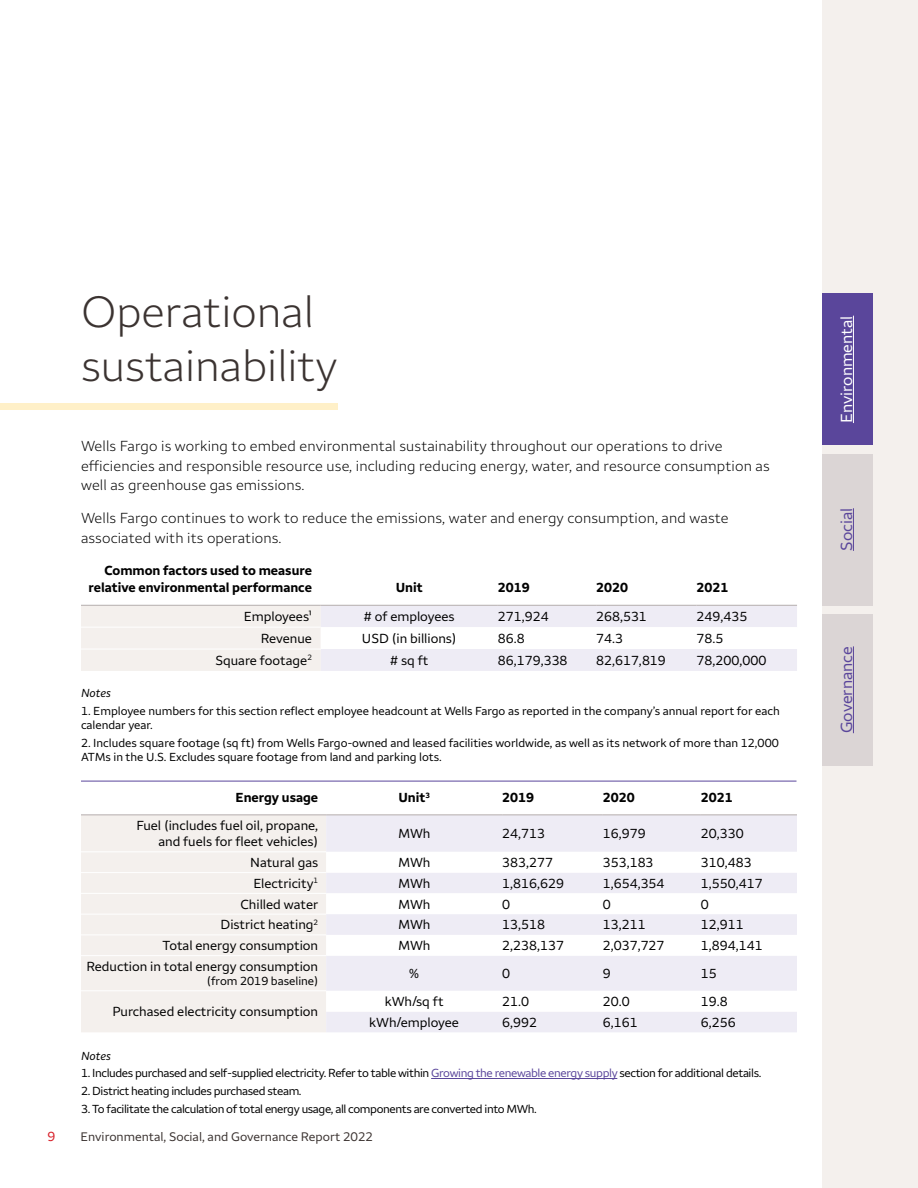
<style>
.page{position:relative;width:918px;height:1188px;background:#fff}
.page>*{position:absolute;margin:0;border:0;box-sizing:border-box;transform-origin:0 0}
.t1{font:300 45px/54px "Wells Fargo Sans";color:#3b3331}
.t2{font:16.5px "Wells Fargo Sans";color:#5a469b}
.t3{font:16.5px "Wells Fargo Sans";color:#fff}
.t4{font:300 15px/19.5px "Wells Fargo Sans";letter-spacing:.01em;color:#000}
.t5{font:13.5px/16.2px "Wells Fargo Sans";color:#000;text-align:right}
.t6{font:700 13.5px/16.2px "Wells Fargo Sans";color:#000;text-align:right}
.t7{font:13.5px "Wells Fargo Sans";color:#d71e28}
.t8{font:12.75px "Wells Fargo Sans";color:#3b3331}
.t9{font:12px/14.4px "Wells Fargo Sans";letter-spacing:-.005em;color:#000}
.t10{font:12px "Wells Fargo Sans";letter-spacing:-.03em;color:#000}
.t11{font:italic 12px "Wells Fargo Sans";color:#000}
.s1{color:#5a469b}
</style>
<div class="page">
<div style="left:822px;top:0;width:96px;height:1188px;background:#f4f0ed"></div>
<div style="left:822px;top:294px;width:50px;height:151px;background:#5a469b"></div>
<div style="left:822px;top:454px;width:50px;height:151px;background:#dbd5d5"></div>
<div style="left:822px;top:614px;width:50px;height:151px;background:#dbd5d5"></div>
<hr style="left:853px;top:316px;width:1px;height:107px;background:#fff">
<hr style="left:853px;top:508px;width:1px;height:43px;background:#5a469b">
<hr style="left:853px;top:646px;width:1px;height:87px;background:#5a469b">
<svg style="left:81px;top:606px;width:716px;height:65px"></svg>
<hr style="left:321px;top:605px;width:177px;height:1px;background:#b5adad">
<hr style="left:498px;top:605px;width:98px;height:1px;background:#b5adad">
<hr style="left:596px;top:605px;width:101px;height:1px;background:#b5adad">
<hr style="left:697px;top:605px;width:100px;height:1px;background:#b5adad">
<hr style="left:81px;top:605px;width:240px;height:1px;background:#b5adad">
<hr style="left:81px;top:627px;width:240px;height:1px;background:#fff">
<hr style="left:81px;top:649px;width:240px;height:1px;background:#fff">
<div style="left:81px;top:816px;width:245px;height:216px;background:#f4f0ed"></div>
<div style="left:326px;top:816px;width:471px;height:216px;background:#eeecf5"></div>
<svg style="left:326px;top:852px;width:471px;height:160px"></svg>
<hr style="left:326px;top:815px;width:176px;height:1px;background:#b5adad">
<hr style="left:502px;top:815px;width:101px;height:1px;background:#b5adad">
<hr style="left:603px;top:815px;width:98px;height:1px;background:#b5adad">
<hr style="left:701px;top:815px;width:96px;height:1px;background:#b5adad">
<hr style="left:81px;top:815px;width:245px;height:1px;background:#b5adad">
<hr style="left:81px;top:851px;width:245px;height:1px;background:#fff">
<hr style="left:81px;top:872px;width:245px;height:1px;background:#fff">
<hr style="left:81px;top:893px;width:245px;height:1px;background:#fff">
<hr style="left:81px;top:914px;width:245px;height:1px;background:#fff">
<hr style="left:81px;top:935px;width:245px;height:1px;background:#fff">
<hr style="left:81px;top:955px;width:245px;height:1px;background:#fff">
<hr style="left:81px;top:990px;width:245px;height:1px;background:#fff">
<hr style="left:431px;top:1078px;width:186px;height:1px;background:#5a469b">
<hr style="left:81px;top:781px;width:715px;height:1px;background:#5a469b">
<div style="left:0;top:403px;width:337px;height:7px;background:#fff0c8"></div>
<h3 class="t1" style="left:81px;top:285px;width:258px">Operational sustainability</h3>
<p class="t4" style="left:81px;top:436px;width:690px">Wells Fargo is working to embed environmental sustainability throughout our operations to drive efficiencies and responsible resource use, including reducing energy, water, and resource consumption as well as greenhouse gas emissions.</p>
<p class="t4" style="left:81px;top:508px;width:649px">Wells Fargo continues to work to reduce the emissions, water and energy consumption, and waste associated with its operations.</p>
<p class="t6" style="left:88px;top:563px;width:225px">Common factors used to measure relative environmental performance</p>
<p class="t6" style="left:396px;top:579px;width:29px">Unit</p>
<p class="t6" style="left:498px;top:579px;width:33px">2019</p>
<p class="t6" style="left:596px;top:579px;width:33px">2020</p>
<p class="t6" style="left:697px;top:579px;width:33px">2021</p>
<p class="t5" style="left:244px;top:608px;width:70px">Employees¹</p>
<p class="t5" style="left:364px;top:608px;width:92px"># of employees</p>
<p class="t5" style="left:498px;top:608px;width:52px">271,924</p>
<p class="t5" style="left:596px;top:608px;width:52px">268,531</p>
<p class="t5" style="left:697px;top:608px;width:52px">249,435</p>
<p class="t5" style="left:261px;top:630px;width:53px">Revenue</p>
<p class="t5" style="left:362px;top:630px;width:96px">USD (in billions)</p>
<p class="t5" style="left:498px;top:630px;width:28px">86.8</p>
<p class="t5" style="left:596px;top:630px;width:28px">74.3</p>
<p class="t5" style="left:697px;top:630px;width:28px">78.5</p>
<p class="t5" style="left:215px;top:652px;width:98px">Square footage<sup>2</sup></p>
<p class="t5" style="left:390px;top:652px;width:40px"># sq ft</p>
<p class="t5" style="left:498px;top:652px;width:71px">86,179,338</p>
<p class="t5" style="left:596px;top:652px;width:71px">82,617,819</p>
<p class="t5" style="left:697px;top:652px;width:71px">78,200,000</p>
<p class="t11" style="left:81px;top:686px;width:31px">Notes</p>
<p class="t9" style="left:81px;top:703px;width:700px">1. Employee numbers for this section reflect employee headcount at Wells Fargo as reported in the company’s annual report for each calendar year.</p>
<p class="t9" style="left:81px;top:735px;width:699px">2. Includes square footage (sq ft) from Wells Fargo-owned and leased facilities worldwide, as well as its network of more than 12,000<br>ATMs in the U.S. Excludes square footage from land and parking lots.</p>
<p class="t6" style="left:236px;top:790px;width:84px">Energy usage</p>
<p class="t6" style="left:398px;top:790px;width:33px">Unit<sup>3</sup></p>
<p class="t6" style="left:502px;top:790px;width:33px">2019</p>
<p class="t6" style="left:603px;top:790px;width:33px">2020</p>
<p class="t6" style="left:701px;top:790px;width:33px">2021</p>
<p class="t5" style="left:136px;top:817px;width:183px">Fuel (includes fuel oil, propane, and fuels for fleet vehicles)</p>
<p class="t5" style="left:398px;top:826px;width:34px">MWh</p>
<p class="t5" style="left:502px;top:826px;width:44px">24,713</p>
<p class="t5" style="left:603px;top:826px;width:44px">16,979</p>
<p class="t5" style="left:701px;top:826px;width:44px">20,330</p>
<p class="t5" style="left:250px;top:854px;width:70px">Natural gas</p>
<p class="t5" style="left:398px;top:854px;width:34px">MWh</p>
<p class="t5" style="left:502px;top:854px;width:52px">383,277</p>
<p class="t5" style="left:603px;top:854px;width:52px">353,183</p>
<p class="t5" style="left:701px;top:854px;width:52px">310,483</p>
<p class="t5" style="left:253px;top:875px;width:66px">Electricity<sup>1</sup></p>
<p class="t5" style="left:398px;top:875px;width:34px">MWh</p>
<p class="t5" style="left:502px;top:875px;width:63px">1,816,629</p>
<p class="t5" style="left:603px;top:875px;width:63px">1,654,354</p>
<p class="t5" style="left:701px;top:875px;width:63px">1,550,417</p>
<p class="t5" style="left:240px;top:896px;width:79px">Chilled water</p>
<p class="t5" style="left:398px;top:896px;width:34px">MWh</p>
<p class="t5" style="left:502px;top:896px;width:9px">0</p>
<p class="t5" style="left:603px;top:896px;width:9px">0</p>
<p class="t5" style="left:701px;top:896px;width:9px">0</p>
<p class="t5" style="left:221px;top:917px;width:99px">District heating<sup>2</sup></p>
<p class="t5" style="left:398px;top:917px;width:34px">MWh</p>
<p class="t5" style="left:502px;top:917px;width:44px">13,518</p>
<p class="t5" style="left:603px;top:917px;width:44px">13,211</p>
<p class="t5" style="left:701px;top:917px;width:44px">12,911</p>
<p class="t5" style="left:162px;top:938px;width:157px">Total energy consumption</p>
<p class="t5" style="left:398px;top:938px;width:34px">MWh</p>
<p class="t5" style="left:502px;top:938px;width:63px">2,238,137</p>
<p class="t5" style="left:603px;top:938px;width:63px">2,037,727</p>
<p class="t5" style="left:701px;top:938px;width:63px">1,894,141</p>
<p class="t5" style="left:87px;top:958px;width:233px">Reduction in total energy consumption</p>
<p class="t9" style="left:207px;top:974px;width:113px">(from 2019 baseline)</p>
<p class="t5" style="left:409px;top:965px;width:11px">%</p>
<p class="t5" style="left:502px;top:965px;width:9px">0</p>
<p class="t5" style="left:603px;top:965px;width:9px">9</p>
<p class="t5" style="left:701px;top:965px;width:17px">15</p>
<p class="t5" style="left:112px;top:1004px;width:207px">Purchased electricity consumption</p>
<p class="t5" style="left:385px;top:993px;width:60px">kWh/sq ft</p>
<p class="t5" style="left:502px;top:993px;width:28px">21.0</p>
<p class="t5" style="left:603px;top:993px;width:28px">20.0</p>
<p class="t5" style="left:701px;top:993px;width:28px">19.8</p>
<p class="t5" style="left:369px;top:1014px;width:91px">kWh/employee</p>
<p class="t5" style="left:502px;top:1014px;width:36px">6,992</p>
<p class="t5" style="left:603px;top:1014px;width:36px">6,161</p>
<p class="t5" style="left:701px;top:1014px;width:36px">6,256</p>
<p class="t11" style="left:81px;top:1049px;width:31px">Notes</p>
<p class="t10" style="left:81px;top:1066px;width:682px">1. Includes purchased and self-supplied electricity. Refer to table within <span class="s1">Growing the renewable energy supply</span> section for additional details.</p>
<p class="t10" style="left:81px;top:1084px;width:222px">2. District heating includes purchased steam.</p>
<p class="t10" style="left:81px;top:1101px;width:457px">3. To facilitate the calculation of total energy usage, all components are converted into MWh.</p>
<p class="t7" style="left:48px;top:1129px;width:9px">9</p>
<p class="t8" style="left:81px;top:1129px;width:294px">Environmental, Social, and Governance Report 2022</p>
<p class="t3" style="left:837px;top:423px;width:109px;rotate:-90deg">Environmental</p>
<p class="t2" style="left:837px;top:551px;width:44px;rotate:-90deg">Social</p>
<p class="t2" style="left:837px;top:733px;width:88px;rotate:-90deg">Governance</p>
</div>
